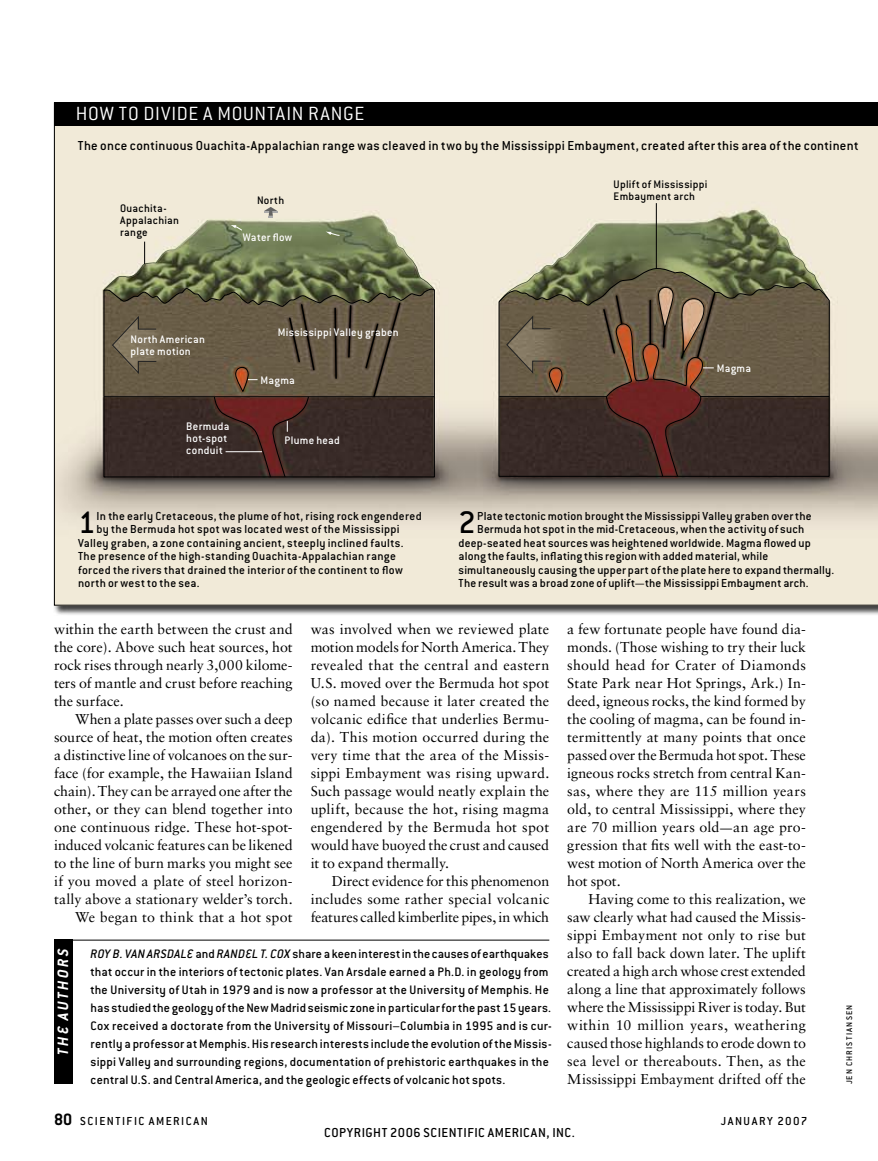
<style>
.page{position:relative;width:878px;height:1161px;background:#fff}
.page>*{position:absolute;margin:0;border:0;box-sizing:border-box;transform-origin:0 0}
.info_caption{font:500 34.2px "Conduit ITC";color:#000}
.infohead{font:300 21px "Conduit ITC";letter-spacing:.03em;color:#fff}
.t1{font:italic 700 16.5px "Conduit ITC";letter-spacing:.15em;color:#fff}
.text{font:14.25px/18px "Sabon";letter-spacing:.005em;color:#000;text-align:justify}
.info_intro{font:500 14.25px "Conduit ITC";letter-spacing:.02em;color:#000}
.text_2{font:14.25px/18px "Sabon";letter-spacing:-.005em;color:#000;text-align:justify}
.author_text{font:500 13.5px/18px "Conduit ITC";letter-spacing:.015em;color:#000}
.info_caption-2{font:500 12.75px "Conduit ITC";letter-spacing:.02em;color:#000}
.info_caption-3{font:500 12.75px "Conduit ITC";letter-spacing:.12em;color:#000}
.t2{font:500 12px "Conduit ITC";letter-spacing:.025em;color:#fff}
.t3{font:500 12px/12px "Conduit ITC";letter-spacing:.025em;color:#000}
.credit{font:500 9px "Conduit ITC";letter-spacing:.13em;color:#000}
.s1{font-size:12px}
.s2{font-style:italic}
.s3{font-weight:700;font-size:18px}
</style>
<div class="page">
<hr style="left:54px;top:940px;width:495px;height:1px;background:#000">
<div style="left:54px;top:940px;width:18px;height:144px;background:#000"></div>
<div style="left:53px;top:101px;width:825px;height:515px;background:#000;opacity:.75"></div>
<svg style="left:54px;top:126px;width:824px;height:480px;background:#cfc8b6"></svg>
<div style="left:54px;top:102px;width:824px;height:24px;background:#000"></div>
<hr style="left:656px;top:203px;width:1px;height:66px;background:#000">
<svg style="left:104px;top:207px;width:492px;height:271px;background:#7c7361"></svg>
<svg style="left:602px;top:283px;width:114px;height:194px;background:#604235"></svg>
<p class="infohead" style="left:76px;top:102px;width:290px">HOW TO DIVIDE A MOUNTAIN RANGE</p>
<p class="info_intro" style="left:78px;top:138px;width:782px">The once continuous Ouachita-Appalachian range was cleaved in two by the Mississippi Embayment, created after this area of the continent</p>
<p class="t3" style="left:120px;top:203px;width:61px">Ouachita-<br>Appalachian range</p>
<p class="t3" style="left:257px;top:194px;width:29px">North</p>
<p class="t2" style="left:243px;top:231px;width:51px">Water flow</p>
<p class="t3" style="left:613px;top:178px;width:95px">Uplift of Mississippi<br>Embayment arch</p>
<p class="t2" style="left:130px;top:332px;width:76px">North American</p>
<p class="t2" style="left:130px;top:344px;width:62px">plate motion</p>
<p class="t2" style="left:186px;top:420px;width:45px">Bermuda</p>
<p class="t2" style="left:186px;top:432px;width:43px">hot-spot</p>
<p class="t2" style="left:186px;top:444px;width:38px">conduit</p>
<p class="t2" style="left:278px;top:326px;width:122px">Mississippi Valley graben</p>
<p class="t2" style="left:260px;top:373px;width:36px">Magma</p>
<p class="t2" style="left:284px;top:433px;width:57px">Plume head</p>
<p class="t2" style="left:716px;top:362px;width:36px">Magma</p>
<p class="info_caption" style="left:78px;top:503px;width:19px">1</p>
<p class="info_caption-2" style="left:97px;top:509px;width:326px">In the early Cretaceous, the plume of hot, rising rock engendered</p>
<p class="info_caption-2" style="left:97px;top:522px;width:304px">by the Bermuda hot spot was located west of the Mississippi</p>
<p class="info_caption-2" style="left:78px;top:536px;width:327px">Valley graben, a zone containing ancient, steeply inclined faults.</p>
<p class="info_caption-2" style="left:78px;top:549px;width:319px">The presence of the high-standing Ouachita-Appalachian range</p>
<p class="info_caption-2" style="left:78px;top:563px;width:326px">forced the rivers that drained the interior of the continent to flow</p>
<p class="info_caption-2" style="left:78px;top:576px;width:123px">north or west to the sea.</p>
<p class="info_caption" style="left:458px;top:503px;width:19px">2</p>
<p class="info_caption-2" style="left:477px;top:509px;width:336px">Plate tectonic motion brought the Mississippi Valley graben over the</p>
<p class="info_caption-2" style="left:477px;top:522px;width:329px">Bermuda hot spot in the mid-Cretaceous, when the activity of such</p>
<p class="info_caption-2" style="left:458px;top:536px;width:354px">deep-seated heat sources was heightened worldwide. Magma flowed up</p>
<p class="info_caption-2" style="left:458px;top:549px;width:311px">along the faults, inflating this region with added material, while</p>
<p class="info_caption-2" style="left:458px;top:563px;width:377px">simultaneously causing the upper part of the plate here to expand thermally.</p>
<p class="info_caption-2" style="left:458px;top:576px;width:351px">The result was a broad zone of uplift<span class="s1">—</span>the Mississippi Embayment arch.</p>
<p class="text_2" style="left:54px;top:620px;width:240px">within the earth between the crust and the core). Above such heat sources, hot rock rises through nearly 3,000 kilome&shy;ters of mantle and crust before reaching the surface.</p>
<p class="text" style="left:54px;top:710px;width:240px;text-indent:21px">When a plate passes over such a deep source of heat, the motion often creates a distinctive line of volcanoes on the sur&shy;face (for example, the Hawaiian Island chain). They can be arrayed one after the other, or they can blend together into one continuous ridge. These hot-spot&shy;induced volcanic features can be likened to the line of burn marks you might see if you moved a plate of steel horizon&shy;tally above a stationary welder’s torch.</p>
<p class="text" style="left:75px;top:908px;width:219px">We began to think that a hot spot</p>
<p class="text" style="left:310px;top:620px;width:240px">was involved when we reviewed plate motion models for North America. They revealed that the central and eastern U.S. moved over the Bermuda hot spot (so named because it later created the volcanic edifice that underlies Bermu&shy;da). This motion occurred during the very time that the area of the Missis&shy;sippi Embayment was rising upward.<br>Such passage would neatly explain the uplift, because the hot, rising magma engendered by the Bermuda hot spot would have buoyed the crust and caused it to expand thermally.</p>
<p class="text" style="left:310px;top:872px;width:240px;text-indent:21px">Direct evidence for this phenomenon includes some rather special volcanic features called kimberlite pipes, in which</p>
<p class="t1" style="left:53px;top:1055px;width:108px;rotate:-90deg">THE AUTHORS</p>
<p class="author_text" style="left:90px;top:944px;width:463px"><span class="s2">ROY B. VAN ARSDALE</span> and <span class="s2">RANDEL T. COX</span> share a keen interest in the causes of earthquakes that occur in the interiors of tectonic plates. Van Arsdale earned a Ph.D. in geology from the University of Utah in 1979 and is now a professor at the University of Memphis. He has studied the geology of the New Madrid seismic zone in particular for the past 15 years.<br>Cox received a doctorate from the University of Missouri–Columbia in 1995 and is cur&shy;rently a professor at Memphis. His research interests include the evolution of the Missis&shy;sippi Valley and surrounding regions, documentation of prehistoric earthquakes in the central U.S. and Central America, and the geologic effects of volcanic hot spots.</p>
<p class="text" style="left:567px;top:620px;width:240px">a few fortunate people have found dia&shy;monds. (Those wishing to try their luck should head for Crater of Diamonds State Park near Hot Springs, Ark.) In&shy;deed, igneous rocks, the kind formed by the cooling of magma, can be found in&shy;termittently at many points that once passed over the Bermuda hot spot. These igneous rocks stretch from central Kan&shy;sas, where they are 115 million years old, to central Mississippi, where they are 70 million years old<span class="s1">—</span>an age pro&shy;gression that fits well with the east-to&shy;west motion of North America over the hot spot.</p>
<p class="text" style="left:567px;top:890px;width:240px;text-indent:21px">Having come to this realization, we saw clearly what had caused the Missis&shy;sippi Embayment not only to rise but also to fall back down later. The uplift created a high arch whose crest extended along a line that approximately follows where the Mississippi River is today. But within 10 million years, weathering caused those highlands to erode down to sea level or thereabouts. Then, as the Mississippi Embayment drifted off the</p>
<p class="info_caption-3" style="left:54px;top:1114px;width:155px"><span class="s3">80</span> SCIENTIFIC AMERICAN</p>
<p class="info_caption-3" style="left:720px;top:1114px;width:88px">JANUARY 2007</p>
<p class="info_intro" style="left:324px;top:1125px;width:252px">COPYRIGHT 2006 SCIENTIFIC AMERICAN, INC.</p>
<p class="credit" style="left:844px;top:1084px;width:81px;rotate:-90deg">JEN CHRISTIANSEN</p>
</div>
